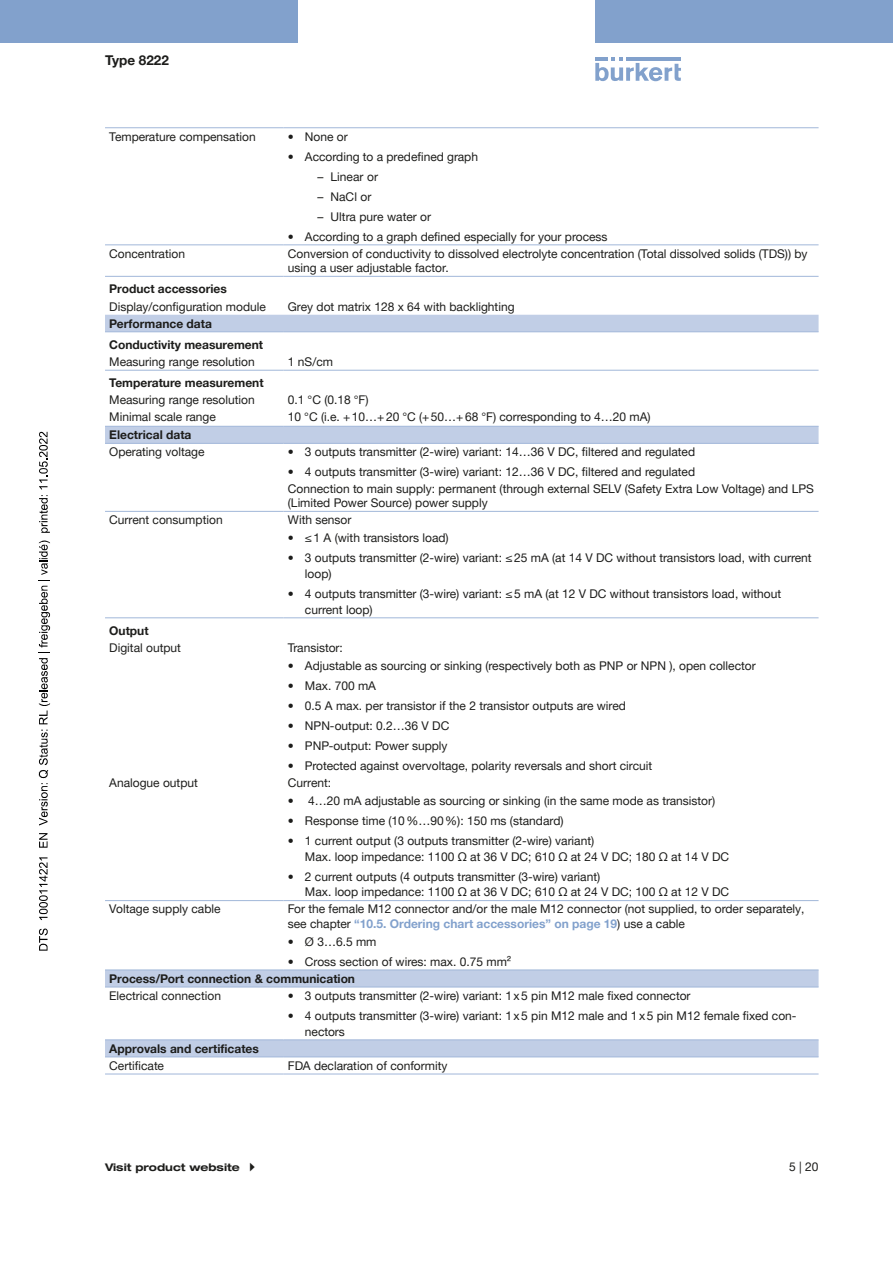
<style>
.page{position:relative;width:893px;height:1263px;background:#fff}
.page>*{position:absolute;margin:0;border:0;box-sizing:border-box;transform-origin:0 0}
.t1{font:700 13.5px "Helvetica Neue LTW1 G";color:#1d1d1b}
.t2{font:12px/15.8px "Helvetica Neue LTW1 G";color:#1d1d1b}
.t3{font:700 12px/21.3px "Helvetica Neue LTW1 G";color:#1d1d1b}
.t4{font:700 expanded 10.5px "Helvetica Neue LTW1 G";color:#1d1d1b}
.s1{font-weight:700;color:#82a1cc}
</style>
<div class="page">
<svg style="left:595px;top:57px;width:86px;height:24px"></svg>
<hr style="left:626px;top:57px;width:55px;height:4px;background:#82a1cc">
<div style="left:0;top:0;width:298px;height:42px;background:#82a1cc"></div>
<div style="left:595px;top:0;width:298px;height:42px;background:#82a1cc"></div>
<svg style="left:105px;top:315px;width:714px;height:742px"></svg>
<hr style="left:105px;top:970px;width:179px;height:1px;background:#a1b7d9">
<hr style="left:284px;top:970px;width:535px;height:1px;background:#a1b7d9">
<hr style="left:105px;top:127px;width:179px;height:1px;background:#a1b7d9">
<hr style="left:105px;top:511px;width:179px;height:1px;background:#a1b7d9">
<hr style="left:105px;top:245px;width:179px;height:1px;background:#a1b7d9">
<hr style="left:284px;top:245px;width:535px;height:1px;background:#a1b7d9">
<hr style="left:105px;top:276px;width:179px;height:1px;background:#a1b7d9">
<hr style="left:284px;top:276px;width:535px;height:1px;background:#a1b7d9">
<hr style="left:284px;top:511px;width:535px;height:1px;background:#a1b7d9">
<hr style="left:105px;top:332px;width:179px;height:1px;background:#a1b7d9">
<hr style="left:284px;top:332px;width:535px;height:1px;background:#a1b7d9">
<hr style="left:105px;top:370px;width:179px;height:1px;background:#a1b7d9">
<hr style="left:284px;top:370px;width:535px;height:1px;background:#a1b7d9">
<hr style="left:105px;top:1039px;width:179px;height:1px;background:#a1b7d9">
<hr style="left:284px;top:1039px;width:535px;height:1px;background:#a1b7d9">
<hr style="left:105px;top:426px;width:179px;height:1px;background:#a1b7d9">
<hr style="left:284px;top:426px;width:535px;height:1px;background:#a1b7d9">
<hr style="left:105px;top:443px;width:179px;height:1px;background:#a1b7d9">
<hr style="left:284px;top:443px;width:535px;height:1px;background:#a1b7d9">
<hr style="left:105px;top:1057px;width:179px;height:1px;background:#a1b7d9">
<hr style="left:284px;top:1057px;width:535px;height:1px;background:#a1b7d9">
<hr style="left:105px;top:1074px;width:179px;height:1px;background:#a1b7d9">
<hr style="left:284px;top:1074px;width:535px;height:1px;background:#a1b7d9">
<hr style="left:284px;top:127px;width:535px;height:1px;background:#a1b7d9">
<hr style="left:105px;top:900px;width:179px;height:1px;background:#a1b7d9">
<hr style="left:284px;top:900px;width:535px;height:1px;background:#a1b7d9">
<hr style="left:105px;top:617px;width:179px;height:1px;background:#a1b7d9">
<hr style="left:284px;top:617px;width:535px;height:1px;background:#a1b7d9">
<hr style="left:105px;top:987px;width:179px;height:1px;background:#a1b7d9">
<hr style="left:284px;top:987px;width:535px;height:1px;background:#a1b7d9">
<svg style="left:39px;top:928px;width:9px;height:23px"></svg>
<svg style="left:39px;top:857px;width:9px;height:63px"></svg>
<svg style="left:39px;top:833px;width:9px;height:15px"></svg>
<svg style="left:39px;top:540px;width:11px;height:285px"></svg>
<svg style="left:39px;top:495px;width:11px;height:38px"></svg>
<svg style="left:39px;top:432px;width:9px;height:57px"></svg>
<p class="t1" style="left:105px;top:52px;width:65px">Type 8222</p>
<p class="t2" style="left:109px;top:128px;width:148px">Temperature compensation</p>
<p class="t2" style="left:288px;top:128px;width:61px">• None or</p>
<p class="t2" style="left:288px;top:148px;width:192px">• According to a predefined graph</p>
<p class="t2" style="left:318px;top:168px;width:62px">– Linear or</p>
<p class="t2" style="left:318px;top:188px;width:55px">– NaCl or</p>
<p class="t2" style="left:318px;top:208px;width:115px">– Ultra pure water or</p>
<p class="t2" style="left:288px;top:228px;width:321px">• According to a graph defined especially for your process</p>
<p class="t2" style="left:109px;top:245px;width:77px">Concentration</p>
<p class="t2" style="left:288px;top:246px;width:521px;line-height:14.4px">Conversion of conductivity to dissolved electrolyte concentration (Total dissolved solids (TDS)) by using a user adjustable factor.</p>
<p class="t3" style="left:109px;top:278px;width:119px">Product accessories</p>
<p class="t2" style="left:109px;top:298px;width:158px">Display/configuration module</p>
<p class="t2" style="left:288px;top:298px;width:228px">Grey dot matrix 128 x 64 with backlighting</p>
<p class="t3" style="left:109px;top:313px;width:155px">Performance data<br>Conductivity measurement</p>
<p class="t2" style="left:109px;top:354px;width:147px">Measuring range resolution</p>
<p class="t2" style="left:288px;top:354px;width:47px">1 nS/cm</p>
<p class="t3" style="left:109px;top:372px;width:156px">Temperature measurement</p>
<p class="t2" style="left:109px;top:392px;width:147px">Measuring range resolution</p>
<p class="t2" style="left:288px;top:392px;width:82px">0.1 °C (0.18 °F)</p>
<p class="t2" style="left:109px;top:409px;width:108px">Minimal scale range</p>
<p class="t2" style="left:288px;top:409px;width:364px">10 °C (i.e. +10…+20 °C (+50…+68 °F) corresponding to 4…20 mA)</p>
<p class="t3" style="left:109px;top:424px;width:84px">Electrical data</p>
<p class="t2" style="left:109px;top:444px;width:97px">Operating voltage</p>
<p class="t2" style="left:288px;top:444px;width:409px">• 3 outputs transmitter (2-wire) variant: 14…36 V DC, filtered and regulated</p>
<p class="t2" style="left:288px;top:464px;width:528px;line-height:16.5px">• 4 outputs transmitter (3-wire) variant: 12…36 V DC, filtered and regulated<br>Connection to main supply: permanent (through external SELV (Safety Extra Low Voltage) and LPS</p>
<p class="t2" style="left:288px;top:495px;width:201px">(Limited Power Source) power supply</p>
<p class="t2" style="left:109px;top:512px;width:115px">Current consumption</p>
<p class="t2" style="left:288px;top:512px;width:65px">With sensor</p>
<p class="t2" style="left:288px;top:530px;width:162px">• ≤1 A (with transistors load)</p>
<p class="t2" style="left:305px;top:550px;width:508px;text-indent:-17px">• 3 outputs transmitter (2-wire) variant: ≤25 mA (at 14 V DC without transistors load, with current loop)</p>
<p class="t2" style="left:305px;top:586px;width:478px;text-indent:-17px">• 4 outputs transmitter (3-wire) variant: ≤5 mA (at 12 V DC without transistors load, without current loop)</p>
<p class="t3" style="left:109px;top:620px;width:41px">Output</p>
<p class="t2" style="left:109px;top:640px;width:73px">Digital output</p>
<p class="t2" style="left:288px;top:640px;width:57px">Transistor:</p>
<p class="t2" style="left:288px;top:658px;width:469px">• Adjustable as sourcing or sinking (respectively both as PNP or NPN ), open collector</p>
<p class="t2" style="left:288px;top:678px;width:90px">• Max. 700 mA</p>
<p class="t2" style="left:288px;top:698px;width:339px">• 0.5 A max. per transistor if the 2 transistor outputs are wired</p>
<p class="t2" style="left:288px;top:718px;width:163px">• NPN-output: 0.2…36 V DC</p>
<p class="t2" style="left:288px;top:738px;width:161px">• PNP-output: Power supply</p>
<p class="t2" style="left:288px;top:758px;width:366px">• Protected against overvoltage, polarity reversals and short circuit</p>
<p class="t2" style="left:109px;top:775px;width:90px">Analogue output</p>
<p class="t2" style="left:288px;top:775px;width:45px">Current:</p>
<p class="t2" style="left:288px;top:793px;width:429px">• 4…20 mA adjustable as sourcing or sinking (in the same mode as transistor)</p>
<p class="t2" style="left:288px;top:813px;width:277px">• Response time (10%…90%): 150 ms (standard)</p>
<p class="t2" style="left:305px;top:833px;width:426px;text-indent:-17px">• 1 current output (3 outputs transmitter (2-wire) variant)<br>Max. loop impedance: 1100 Ω at 36 V DC; 610 Ω at 24 V DC; 180 Ω at 14 V DC</p>
<p class="t2" style="left:305px;top:868px;width:426px;text-indent:-17px">• 2 current outputs (4 outputs transmitter (3-wire) variant)<br>Max. loop impedance: 1100 Ω at 36 V DC; 610 Ω at 24 V DC; 100 Ω at 12 V DC</p>
<p class="t2" style="left:109px;top:901px;width:113px">Voltage supply cable</p>
<p class="t2" style="left:288px;top:902px;width:518px;line-height:14.4px">For the female M12 connector and/or the male M12 connector (not supplied, to order separately, see chapter <span class="s1">“10.5. Ordering chart accessories” on page 19</span>) use a cable</p>
<p class="t2" style="left:288px;top:933px;width:90px">• Ø 3…6.5 mm</p>
<p class="t2" style="left:288px;top:953px;width:225px">• Cross section of wires: max. 0.75 mm²</p>
<p class="t3" style="left:109px;top:968px;width:247px">Process/Port connection &amp; communication</p>
<p class="t2" style="left:109px;top:988px;width:113px">Electrical connection</p>
<p class="t2" style="left:288px;top:988px;width:404px">• 3 outputs transmitter (2-wire) variant: 1x5 pin M12 male fixed connector</p>
<p class="t2" style="left:305px;top:1008px;width:493px;text-indent:-17px">• 4 outputs transmitter (3-wire) variant: 1x5 pin M12 male and 1x5 pin M12 female fixed con&shy;nectors</p>
<p class="t3" style="left:109px;top:1038px;width:151px">Approvals and certificates</p>
<p class="t2" style="left:109px;top:1057px;width:56px">Certificate</p>
<p class="t2" style="left:288px;top:1057px;width:161px">FDA declaration of conformity</p>
<p class="t4" style="left:105px;top:1161px;width:136px">Visit product website</p>
<p class="t2" style="left:789px;top:1158px;width:31px">5 | 20</p>
</div>
